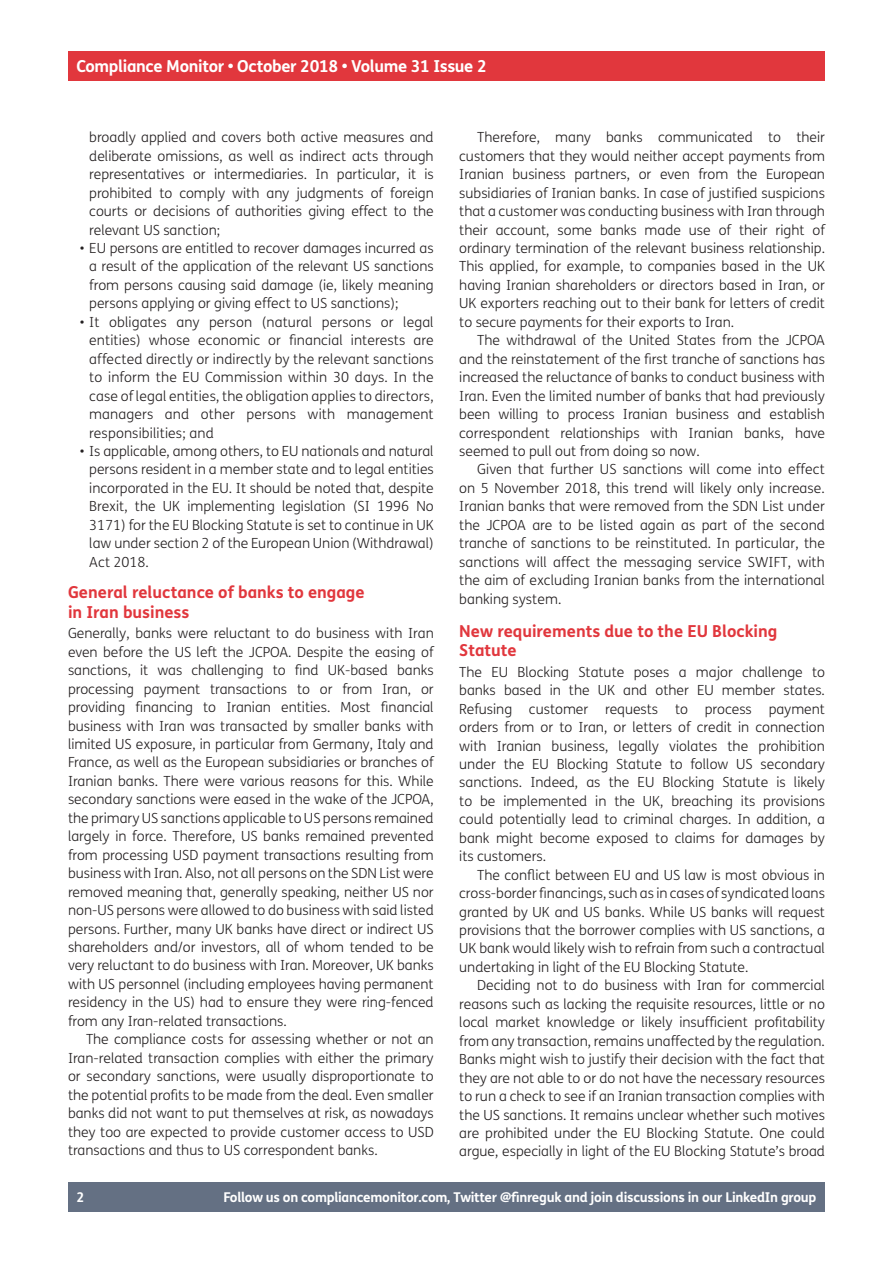
<style>
.page{position:relative;width:893px;height:1263px;background:#fff}
.page>*{position:absolute;margin:0;border:0;box-sizing:border-box;transform-origin:0 0}
.t1{font:700 16.5px/19.5px "FS Me";color:#e1373d}
.t2{font:700 16.5px "FS Me";letter-spacing:-.02em;color:#fff}
.t3{font:300 13.95px/18.5px "FS Me";color:#231f20;text-align:justify}
.t4{font:700 13.5px "FS Me";letter-spacing:-.02em;color:#fff}
</style>
<div class="page">
<div style="left:68px;top:51px;width:757px;height:30px;background:#e1373d"></div>
<div style="left:68px;top:1182px;width:757px;height:30px;background:#647083"></div>
<p class="t2" style="left:76px;top:60px;width:412px">Compliance Monitor • October 2018 • Volume 31 Issue 2</p>
<p class="t3" style="left:89px;top:129px;width:346px">broadly applied and covers both active measures and deliberate omissions, as well as indirect acts through representatives or intermediaries. In particular, it is prohibited to comply with any judgments of foreign courts or decisions of authorities giving effect to the relevant US sanction;</p>
<p class="t3" style="left:89px;top:240px;width:346px;text-indent:-9px">• EU persons are entitled to recover damages incurred as a result of the application of the relevant US sanctions from persons causing said damage (ie, likely meaning persons applying or giving effect to US sanctions);</p>
<p class="t3" style="left:89px;top:314px;width:346px;text-indent:-9px">• It obligates any person (natural persons or legal entities) whose economic or financial interests are affected directly or indirectly by the relevant sanctions to inform the EU Commission within 30 days. In the case of legal entities, the obligation applies to directors, managers and other persons with management responsibilities; and</p>
<p class="t3" style="left:89px;top:443px;width:346px;text-indent:-9px">• Is applicable, among others, to EU nationals and natural persons resident in a member state and to legal entities incorporated in the EU. It should be noted that, despite Brexit, the UK implementing legislation (SI 1996 No 3171) for the EU Blocking Statute is set to continue in UK law under section 2 of the European Union (Withdrawal)<br>Act 2018.</p>
<p class="t1" style="left:68px;top:584px;width:298px">General reluctance of banks to engage in Iran business</p>
<p class="t3" style="left:68px;top:625px;width:367px">Generally, banks were reluctant to do business with Iran even before the US left the JCPOA. Despite the easing of sanctions, it was challenging to find UK-based banks processing payment transactions to or from Iran, or providing financing to Iranian entities. Most financial business with Iran was transacted by smaller banks with limited US exposure, in particular from Germany, Italy and France, as well as the European subsidiaries or branches of Iranian banks. There were various reasons for this. While secondary sanctions were eased in the wake of the JCPOA, the primary US sanctions applicable to US persons remained largely in force. Therefore, US banks remained prevented from processing USD payment transactions resulting from business with Iran. Also, not all persons on the SDN List were removed meaning that, generally speaking, neither US nor non-US persons were allowed to do business with said listed persons. Further, many UK banks have direct or indirect US shareholders and/or investors, all of whom tended to be very reluctant to do business with Iran. Moreover, UK banks with US personnel (including employees having permanent residency in the US) had to ensure they were ring-fenced from any Iran-related transactions.</p>
<p class="t3" style="left:68px;top:1031px;width:367px;text-indent:18px">The compliance costs for assessing whether or not an Iran-related transaction complies with either the primary or secondary sanctions, were usually disproportionate to the potential profits to be made from the deal. Even smaller banks did not want to put themselves at risk, as nowadays they too are expected to provide customer access to USD transactions and thus to US correspondent banks.</p>
<p class="t3" style="left:459px;top:129px;width:367px;text-indent:18px">Therefore, many banks communicated to their customers that they would neither accept payments from Iranian business partners, or even from the European subsidiaries of Iranian banks. In case of justified suspicions that a customer was conducting business with Iran through their account, some banks made use of their right of ordinary termination of the relevant business relationship.<br>This applied, for example, to companies based in the UK having Iranian shareholders or directors based in Iran, or UK exporters reaching out to their bank for letters of credit to secure payments for their exports to Iran.</p>
<p class="t3" style="left:459px;top:332px;width:367px;text-indent:18px">The withdrawal of the United States from the JCPOA and the reinstatement of the first tranche of sanctions has increased the reluctance of banks to conduct business with Iran. Even the limited number of banks that had previously been willing to process Iranian business and establish correspondent relationships with Iranian banks, have seemed to pull out from doing so now.</p>
<p class="t3" style="left:459px;top:462px;width:367px;text-indent:18px">Given that further US sanctions will come into effect on 5 November 2018, this trend will likely only increase.<br>Iranian banks that were removed from the SDN List under the JCPOA are to be listed again as part of the second tranche of sanctions to be reinstituted. In particular, the sanctions will affect the messaging service SWIFT, with the aim of excluding Iranian banks from the international banking system.</p>
<p class="t1" style="left:459px;top:622px;width:320px">New requirements due to the EU Blocking<br>Statute</p>
<p class="t3" style="left:459px;top:664px;width:367px">The EU Blocking Statute poses a major challenge to banks based in the UK and other EU member states.<br>Refusing customer requests to process payment orders from or to Iran, or letters of credit in connection with Iranian business, legally violates the prohibition under the EU Blocking Statute to follow US secondary sanctions. Indeed, as the EU Blocking Statute is likely to be implemented in the UK, breaching its provisions could potentially lead to criminal charges. In addition, a bank might become exposed to claims for damages by its customers.</p>
<p class="t3" style="left:459px;top:867px;width:367px;text-indent:18px">The conflict between EU and US law is most obvious in cross-border financings, such as in cases of syndicated loans granted by UK and US banks. While US banks will request provisions that the borrower complies with US sanctions, a UK bank would likely wish to refrain from such a contractual undertaking in light of the EU Blocking Statute.</p>
<p class="t3" style="left:459px;top:977px;width:367px;text-indent:18px">Deciding not to do business with Iran for commercial reasons such as lacking the requisite resources, little or no local market knowledge or likely insufficient profitability from any transaction, remains unaffected by the regulation.<br>Banks might wish to justify their decision with the fact that they are not able to or do not have the necessary resources to run a check to see if an Iranian transaction complies with the US sanctions. It remains unclear whether such motives are prohibited under the EU Blocking Statute. One could argue, especially in light of the EU Blocking Statute’s broad</p>
<p class="t4" style="left:76px;top:1192px;width:9px">2</p>
<p class="t4" style="left:223px;top:1192px;width:594px">Follow us on compliancemonitor.com, Twitter @finreguk and join discussions in our LinkedIn group</p>
</div>
